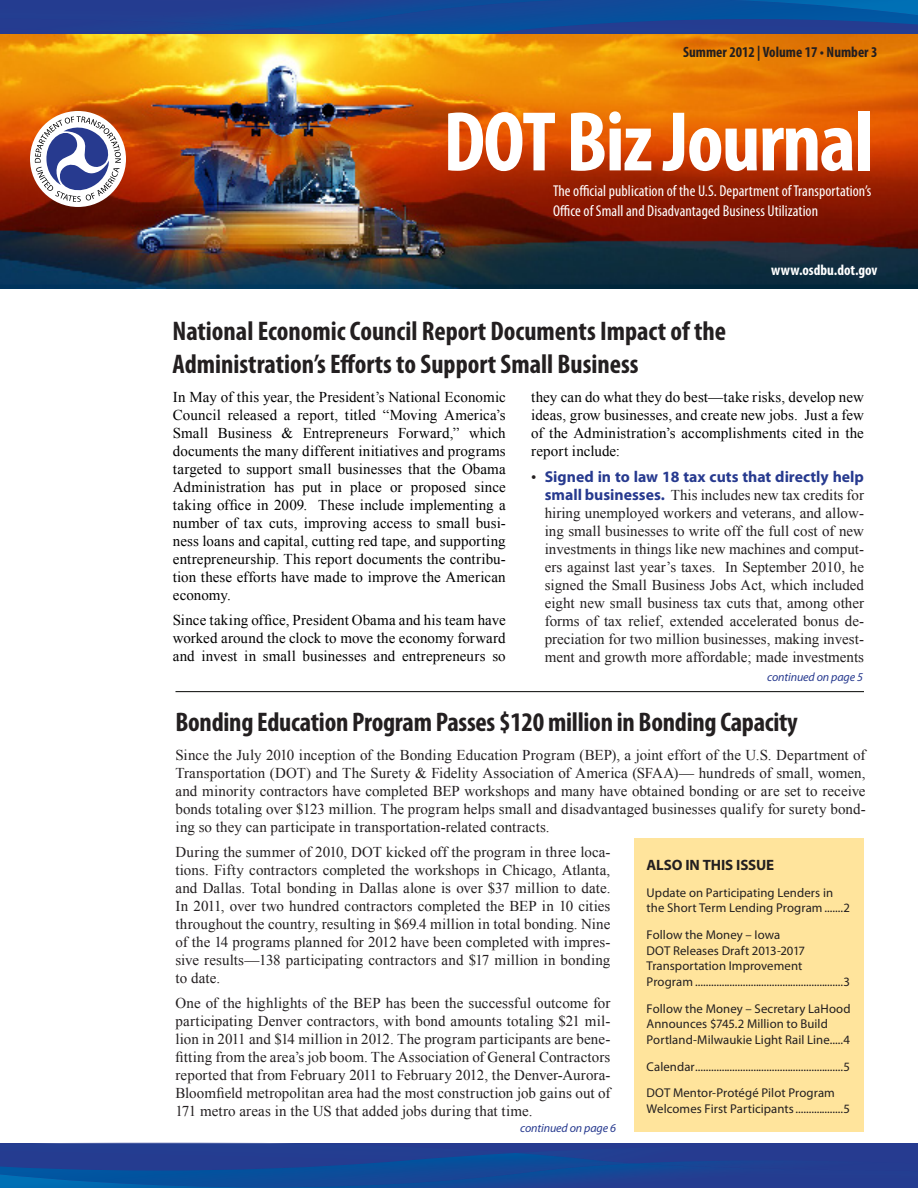
<style>
.page{position:relative;width:918px;height:1188px;background:#fff}
.page>*{position:absolute;margin:0;border:0;box-sizing:border-box;transform-origin:0 0}
.t1{font:700 condensed 85.5px "Myriad Pro";letter-spacing:-.02em;color:#fff}
.Headline{font:700 condensed 27px/33px "Myriad Pro";color:#231f20}
.t2{font:condensed 15.75px "Myriad Pro";letter-spacing:.005em;color:#fff}
.Text_BULLET{font:700 15.75px "Myriad Pro";color:#273a8f}
.TEXT{font:15px/18px "Times New Roman";letter-spacing:.01em;color:#231f20;text-align:justify}
.TEXT-2{font:15px/18px "Times New Roman";letter-spacing:.005em;color:#000;text-align:justify}
.Text_BULLET-2{font:15px/18px "Times New Roman";color:#231f20;text-align:justify}
.t3{font:700 condensed 15px "Myriad Pro";color:#231f20}
.t4{font:700 condensed 15px "Myriad Pro";color:#fff}
.story_end_box{font:700 15px "Myriad Pro";letter-spacing:-.005em;color:#231f20}
.TEXT-3{font:12.75px/15.8px "Myriad Pro";letter-spacing:.005em;color:#231f20}
.t5{font:italic 12px "Myriad Pro";letter-spacing:-.01em;color:#273a8f}
.s1{font-family:"Times New Roman";font-weight:400;font-size:15px;color:#231f20}
.s2{font-family:"Myriad Pro";font-weight:700;font-size:15.75px;color:#273a8f}
</style>
<div class="page">
<div style="left:634px;top:838px;width:230px;height:294px;background:#ffe49c"></div>
<svg style="left:0;top:28px;width:918px;height:6px"></svg>
<img style="left:0;top:28px;width:277px;height:3px">
<img style="left:0;top:0;width:918px;height:28px">
<img style="left:0;top:34px;width:918px;height:254px">
<div style="left:30px;top:111px;width:96px;height:96px;background:#fff;border-radius:50%"></div>
<svg style="left:35px;top:116px;width:86px;height:86px"></svg>
<svg style="left:0;top:1142px;width:918px;height:21px"></svg>
<img style="left:0;top:1187px;width:918px;height:1px">
<img style="left:634px;top:1160px;width:284px;height:3px">
<img style="left:0;top:1163px;width:918px;height:24px">
<hr style="left:176px;top:691px;width:688px;height:1px;background:#040503">
<p class="t3" style="left:683px;top:43px;width:196px">Summer 2012 | Volume 17 • Number 3</p>
<p class="t1" style="left:443px;top:88px;width:432px">DOT Biz Journal</p>
<p class="t2" style="left:553px;top:182px;width:320px">The official publication of the U.S. Department of Transportation’s</p>
<p class="t2" style="left:553px;top:201px;width:267px">Office of Small and Disadvantaged Business Utilization</p>
<p class="t4" style="left:771px;top:261px;width:108px">www.osdbu.dot.gov</p>
<p class="Headline" style="left:172px;top:314px;width:555px">National Economic Council Report Documents Impact of the<br>Administration’s Efforts to Support Small Business</p>
<p class="TEXT-2" style="left:173px;top:388px;width:334px">In May of this year, the President’s National Economic Council released a report, titled “Moving America’s Small Business &amp; Entrepreneurs Forward,” which documents the many different initiatives and programs targeted to support small businesses that the Obama Administration has put in place or proposed since taking office in 2009. These include implementing a number of tax cuts, improving access to small busi&shy;ness loans and capital, cutting red tape, and supporting entrepreneurship. This report documents the contribu&shy;tion these efforts have made to improve the American economy.</p>
<p class="TEXT-2" style="left:173px;top:610px;width:334px">Since taking office, President Obama and his team have worked around the clock to move the economy forward and invest in small businesses and entrepreneurs so</p>
<p class="TEXT-2" style="left:531px;top:388px;width:334px">they can do what they do best—take risks, develop new ideas, grow businesses, and create new jobs. Just a few of the Administration’s accomplishments cited in the report include:</p>
<p class="Text_BULLET" style="left:531px;top:466px;width:334px"><span class="s1">•</span> Signed in to law 18 tax cuts that directly help</p>
<p class="Text_BULLET-2" style="left:545px;top:486px;width:321px"><span class="s2">small businesses.</span> This includes new tax credits for hiring unemployed workers and veterans, and allow&shy;ing small businesses to write off the full cost of new investments in things like new machines and comput&shy;ers against last year’s taxes. In September 2010, he signed the Small Business Jobs Act, which included eight new small business tax cuts that, among other forms of tax relief, extended accelerated bonus de&shy;preciation for two million businesses, making invest&shy;ment and growth more affordable; made investments</p>
<p class="t5" style="left:767px;top:670px;width:97px">continued on page 5</p>
<p class="Headline" style="left:176px;top:705px;width:624px">Bonding Education Program Passes $120 million in Bonding Capacity</p>
<p class="TEXT" style="left:176px;top:746px;width:692px">Since the July 2010 inception of the Bonding Education Program (BEP), a joint effort of the U.S. Department of Transportation (DOT) and The Surety &amp; Fidelity Association of America (SFAA)— hundreds of small, women, and minority contractors have completed BEP workshops and many have obtained bonding or are set to receive bonds totaling over $123 million. The program helps small and disadvantaged businesses qualify for surety bond&shy;ing so they can participate in transportation-related contracts.</p>
<p class="TEXT" style="left:176px;top:843px;width:437px">During the summer of 2010, DOT kicked off the program in three loca&shy;tions. Fifty contractors completed the workshops in Chicago, Atlanta, and Dallas. Total bonding in Dallas alone is over $37 million to date.<br>In 2011, over two hundred contractors completed the BEP in 10 cities throughout the country, resulting in $69.4 million in total bonding. Nine of the 14 programs planned for 2012 have been completed with impres&shy;sive results—138 participating contractors and $17 million in bonding to date.</p>
<p class="TEXT" style="left:176px;top:993px;width:436px">One of the highlights of the BEP has been the successful outcome for participating Denver contractors, with bond amounts totaling $21 mil&shy;lion in 2011 and $14 million in 2012. The program participants are bene&shy;fitting from the area’s job boom. The Association of General Contractors reported that from February 2011 to February 2012, the Denver-Aurora-Bloomfield metropolitan area had the most construction job gains out of 171 metro areas in the US that added jobs during that time.</p>
<p class="story_end_box" style="left:647px;top:855px;width:129px">ALSO IN THIS ISSUE</p>
<p class="TEXT-3" style="left:647px;top:884px;width:205px">Update on Participating Lenders in the Short Term Lending Program .......2</p>
<p class="TEXT-3" style="left:647px;top:926px;width:205px">Follow the Money – Iowa<br>DOT Releases Draft 2013-2017<br>Transportation Improvement Program ........................................................3</p>
<p class="TEXT-3" style="left:647px;top:1000px;width:205px">Follow the Money – Secretary LaHood<br>Announces $745.2 Million to Build<br>Portland-Milwaukie Light Rail Line.....4</p>
<p class="TEXT-3" style="left:647px;top:1058px;width:205px">Calendar........................................................5</p>
<p class="TEXT-3" style="left:647px;top:1085px;width:205px">DOT Mentor-Protégé Pilot Program<br>Welcomes First Participants..................5</p>
<p class="t5" style="left:520px;top:1121px;width:97px">continued on page 6</p>
</div>
